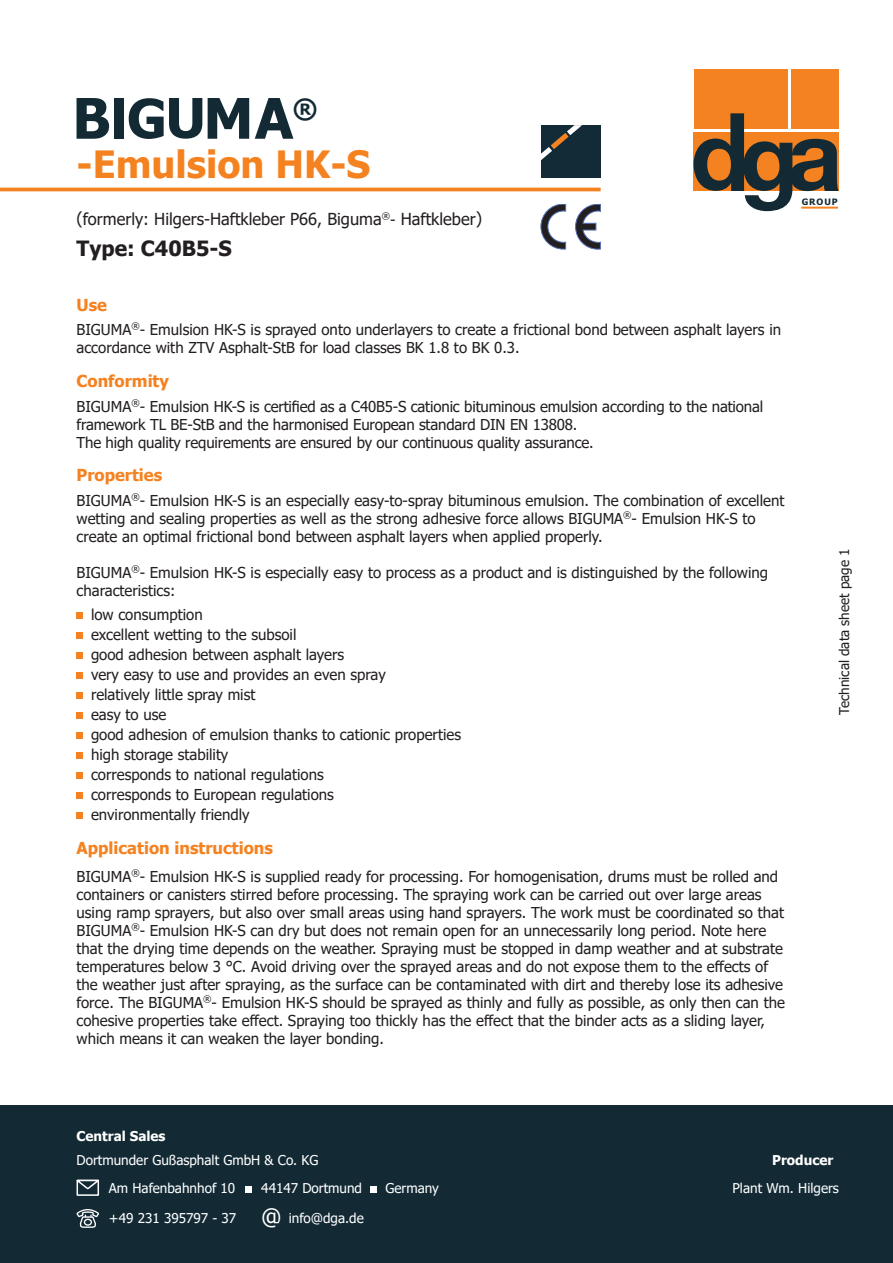
<style>
.page{position:relative;width:893px;height:1263px;background:#fff}
.page>*{position:absolute;margin:0;border:0;box-sizing:border-box;transform-origin:0 0}
.t1{font:700 37.5px "Tahoma";color:#f58220}
.t2{font:700 26.7px "Tahoma";color:#132a35}
.t3{font:700 21px "Tahoma";color:#231f20}
.t4{font:16.5px "Tahoma";color:#231f20}
.t5{font:700 16.5px "Tahoma";color:#f58220}
.t6{font:15px/18px "Tahoma";color:#231f20}
.t7{font:13.5px/28.2px "Tahoma";color:#fff}
.t8{font:13.5px "Tahoma";color:#231f20}
.t9{font:700 13.5px "Tahoma";color:#fff}
.t10{font:700 8.85px "Tahoma";letter-spacing:.1em;color:#132a35}
.s1{font-size:15px}
.s2{font-size:22.5px}
</style>
<div class="page">
<hr style="left:0;top:188px;width:601px;height:3px;background:#f58220">
<svg style="left:575px;top:204px;width:26px;height:45px"></svg>
<svg style="left:541px;top:204px;width:25px;height:45px"></svg>
<div style="left:114px;top:98px;width:9px;height:41px;background:#132a35"></div>
<svg style="left:77px;top:98px;width:32px;height:41px"></svg>
<svg style="left:129px;top:98px;width:73px;height:41px"></svg>
<svg style="left:208px;top:98px;width:41px;height:41px"></svg>
<svg style="left:255px;top:98px;width:38px;height:41px"></svg>
<div style="left:77px;top:612px;width:6px;height:7px;background:#f58220"></div>
<div style="left:77px;top:632px;width:6px;height:7px;background:#f58220"></div>
<div style="left:77px;top:652px;width:6px;height:7px;background:#f58220"></div>
<div style="left:77px;top:672px;width:6px;height:7px;background:#f58220"></div>
<div style="left:77px;top:692px;width:6px;height:7px;background:#f58220"></div>
<div style="left:77px;top:712px;width:6px;height:7px;background:#f58220"></div>
<div style="left:77px;top:732px;width:6px;height:7px;background:#f58220"></div>
<div style="left:77px;top:752px;width:6px;height:7px;background:#f58220"></div>
<div style="left:77px;top:772px;width:6px;height:7px;background:#f58220"></div>
<div style="left:77px;top:792px;width:6px;height:7px;background:#f58220"></div>
<div style="left:77px;top:812px;width:6px;height:7px;background:#f58220"></div>
<div style="left:541px;top:125px;width:60px;height:52px;background:#132b36"></div>
<svg style="left:541px;top:125px;width:41px;height:35px"></svg>
<div style="left:694px;top:69px;width:93px;height:59px;background:#f58220"></div>
<div style="left:791px;top:69px;width:48px;height:59px;background:#f58220"></div>
<svg style="left:694px;top:113px;width:145px;height:98px"></svg>
<div style="left:0;top:1105px;width:893px;height:158px;background:#132a35"></div>
<svg style="left:77px;top:1180px;width:22px;height:16px"></svg>
<div style="left:245px;top:1186px;width:6px;height:7px;background:#fff"></div>
<svg style="left:77px;top:1209px;width:22px;height:19px"></svg>
<div style="left:371px;top:1186px;width:6px;height:7px;background:#fff"></div>
<h2 class="t2" style="left:293px;top:91px;width:26px">®</h2>
<h1 class="t1" style="left:77px;top:138px;width:295px">-Emulsion HK-S</h1>
<p class="t4" style="left:77px;top:208px;width:407px">(formerly: Hilgers-Haftkleber P66, Biguma<sup>®</sup><span class="s1">-</span> Haftkleber)</p>
<h3 class="t3" style="left:77px;top:234px;width:157px">Type: C40B5-S</h3>
<p class="t5" style="left:77px;top:294px;width:32px">Use</p>
<p class="t6" style="left:77px;top:322px;width:706px">BIGUMA<sup>®</sup>- Emulsion HK-S is sprayed onto underlayers to create a frictional bond between asphalt layers in accordance with ZTV Asphalt-StB for load classes BK 1.8 to BK 0.3.</p>
<p class="t5" style="left:77px;top:370px;width:94px">Conformity</p>
<p class="t6" style="left:77px;top:398px;width:688px">BIGUMA<sup>®</sup>- Emulsion HK-S is certified as a C40B5-S cationic bituminous emulsion according to the national framework TL BE-StB and the harmonised European standard DIN EN 13808.<br>The high quality requirements are ensured by our continuous quality assurance.</p>
<p class="t5" style="left:77px;top:464px;width:87px">Properties</p>
<p class="t6" style="left:77px;top:492px;width:709px">BIGUMA<sup>®</sup>- Emulsion HK-S is an especially easy-to-spray bituminous emulsion. The combination of excellent wetting and sealing properties as well as the strong adhesive force allows BIGUMA<sup>®</sup>- Emulsion HK-S to create an optimal frictional bond between asphalt layers when applied properly.</p>
<p class="t6" style="left:77px;top:564px;width:693px">BIGUMA<sup>®</sup>- Emulsion HK-S is especially easy to process as a product and is distinguished by the following characteristics:</p>
<p class="t6" style="left:91px;top:605px;width:371px;line-height:20px">low consumption<br>excellent wetting to the subsoil<br>good adhesion between asphalt layers<br>very easy to use and provides an even spray<br>relatively little spray mist<br>easy to use<br>good adhesion of emulsion thanks to cationic properties high storage stability<br>corresponds to national regulations<br>corresponds to European regulations<br>environmentally friendly</p>
<p class="t5" style="left:77px;top:836px;width:198px">Application instructions</p>
<p class="t6" style="left:77px;top:868px;width:710px">BIGUMA<sup>®</sup>- Emulsion HK-S is supplied ready for processing. For homogenisation, drums must be rolled and containers or canisters stirred before processing. The spraying work can be carried out over large areas using ramp sprayers, but also over small areas using hand sprayers. The work must be coordinated so that BIGUMA<sup>®</sup>- Emulsion HK-S can dry but does not remain open for an unnecessarily long period. Note here that the drying time depends on the weather. Spraying must be stopped in damp weather and at substrate temperatures below 3 °C. Avoid driving over the sprayed areas and do not expose them to the effects of the weather just after spraying, as the surface can be contaminated with dirt and thereby lose its adhesive force. The BIGUMA<sup>®</sup>- Emulsion HK-S should be sprayed as thinly and fully as possible, as only then can the cohesive properties take effect. Spraying too thickly has the effect that the binder acts as a sliding layer, which means it can weaken the layer bonding.</p>
<p class="t10" style="left:802px;top:196px;width:37px">GROUP</p>
<p class="t8" style="left:835px;top:715px;width:168px;rotate:-90deg">Technical data sheet page 1</p>
<p class="t9" style="left:77px;top:1127px;width:90px">Central Sales</p>
<p class="t7" style="left:109px;top:1146px;width:211px;text-indent:-32px">Dortmunder Gußasphalt GmbH &amp; Co. KG<br>Am Hafenbahnhof 10</p>
<p class="t7" style="left:261px;top:1175px;width:102px">44147 Dortmund</p>
<p class="t7" style="left:109px;top:1205px;width:256px">+49 231 395797 - 37 <span class="s2">@</span> info@dga.de</p>
<p class="t9" style="left:772px;top:1150px;width:63px">Producer</p>
<p class="t7" style="left:385px;top:1175px;width:55px">Germany</p>
<p class="t7" style="left:732px;top:1175px;width:108px">Plant Wm. Hilgers</p>
</div>
